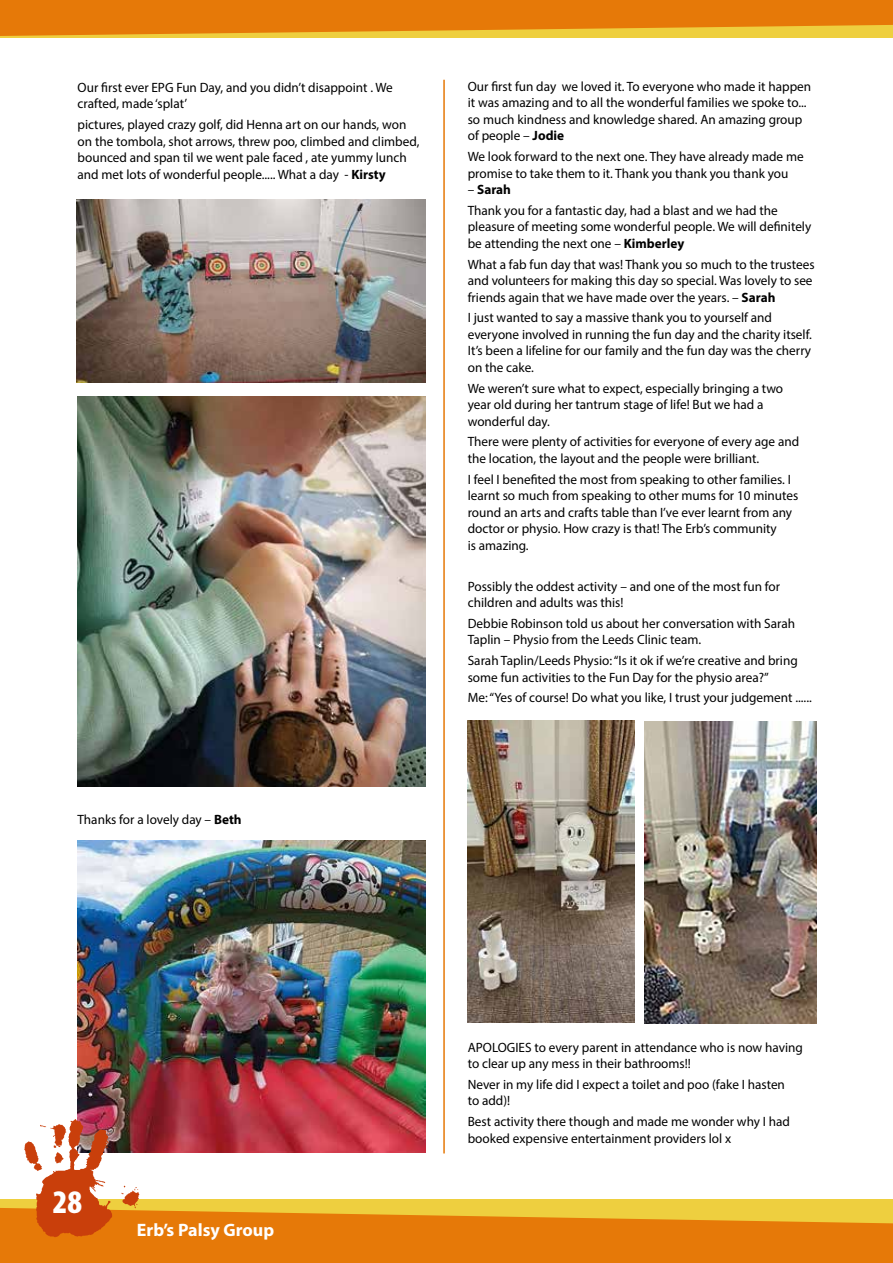
<style>
.page{position:relative;width:893px;height:1263px;background:#fff}
.page>*{position:absolute;margin:0;border:0;box-sizing:border-box;transform-origin:0 0}
.t1{font:900 condensed 33px "Myriad Pro";color:#fff}
.t2{font:700 18px "Myriad Pro";color:#fff}
.t3{font:13.5px/16.5px "Myriad Pro";color:#000}
.s1{font-weight:700}
</style>
<div class="page">
<div style="left:0;top:1199px;width:893px;height:64px;background:#eecf3f"></div>
<div style="left:0;top:0;width:893px;height:38px;background:#eecf3f"></div>
<svg style="left:0;top:1208px;width:893px;height:55px;fill:#e67908"></svg>
<svg style="left:0;top:0;width:893px;height:36px;background:#e78610"></svg>
<img style="left:78px;top:840px;width:347px;height:312px">
<img style="left:468px;top:720px;width:166px;height:303px">
<img style="left:645px;top:722px;width:171px;height:301px">
<img style="left:77px;top:200px;width:348px;height:183px">
<img style="left:78px;top:396px;width:347px;height:391px">
<hr style="left:443px;top:80px;width:2px;height:1073px;background:#e67908">
<img style="left:16px;top:1111px;width:129px;height:147px">
<p class="t3" style="left:78px;top:79px;width:317px">Our first ever EPG Fun Day, and you didn’t disappoint . We crafted, made ‘splat’</p>
<p class="t3" style="left:78px;top:116px;width:343px">pictures, played crazy golf, did Henna art on our hands, won on the tombola, shot arrows, threw poo, climbed and climbed, bounced and span til we went pale faced , ate yummy lunch and met lots of wonderful people..... What a day - <span class="s1">Kirsty</span></p>
<p class="t3" style="left:77px;top:811px;width:166px">Thanks for a lovely day – <span class="s1">Beth</span></p>
<p class="t3" style="left:468px;top:78px;width:345px">Our first fun day we loved it. To everyone who made it happen it was amazing and to all the wonderful families we spoke to... so much kindness and knowledge shared. An amazing group of people – <span class="s1">Jodie</span></p>
<p class="t3" style="left:468px;top:148px;width:337px">We look forward to the next one. They have already made me promise to take them to it. Thank you thank you thank you</p>
<p class="t3" style="left:468px;top:179px;width:311px;line-height:20.7px">– <span class="s1">Sarah<br></span>Thank you for a fantastic day, had a blast and we had the</p>
<p class="t3" style="left:468px;top:218px;width:345px">pleasure of meeting some wonderful people. We will definitely be attending the next one – <span class="s1">Kimberley</span></p>
<p class="t3" style="left:468px;top:256px;width:348px">What a fab fun day that was! Thank you so much to the trustees and volunteers for making this day so special. Was lovely to see friends again that we have made over the years. – <span class="s1">Sarah</span></p>
<p class="t3" style="left:468px;top:309px;width:346px">I just wanted to say a massive thank you to yourself and everyone involved in running the fun day and the charity itself.<br>It’s been a lifeline for our family and the fun day was the cherry on the cake.</p>
<p class="t3" style="left:468px;top:380px;width:317px">We weren’t sure what to expect, especially bringing a two year old during her tantrum stage of life! But we had a wonderful day.</p>
<p class="t3" style="left:468px;top:433px;width:333px">There were plenty of activities for everyone of every age and the location, the layout and the people were brilliant.</p>
<p class="t3" style="left:468px;top:471px;width:332px">I feel I benefited the most from speaking to other families. I learnt so much from speaking to other mums for 10 minutes round an arts and crafts table than I’ve ever learnt from any doctor or physio. How crazy is that! The Erb’s community<br>is amazing.</p>
<p class="t3" style="left:468px;top:578px;width:314px">Possibly the oddest activity – and one of the most fun for children and adults was this!</p>
<p class="t3" style="left:468px;top:615px;width:329px">Debbie Robinson told us about her conversation with Sarah<br>Taplin – Physio from the Leeds Clinic team.</p>
<p class="t3" style="left:468px;top:652px;width:331px">Sarah Taplin/Leeds Physio: “Is it ok if we’re creative and bring some fun activities to the Fun Day for the physio area?”</p>
<p class="t3" style="left:468px;top:689px;width:346px">Me: “Yes of course! Do what you like, I trust your judgement ......</p>
<h1 class="t1" style="left:53px;top:1181px;width:31px">28</h1>
<h2 class="t2" style="left:137px;top:1218px;width:139px">Erb’s Palsy Group</h2>
<p class="t3" style="left:468px;top:1038px;width:337px">APOLOGIES to every parent in attendance who is now having to clear up any mess in their bathrooms!!</p>
<p class="t3" style="left:468px;top:1076px;width:319px">Never in my life did I expect a toilet and poo (fake I hasten to add)!</p>
<p class="t3" style="left:468px;top:1113px;width:324px">Best activity there though and made me wonder why I had booked expensive entertainment providers lol x</p>
</div>
